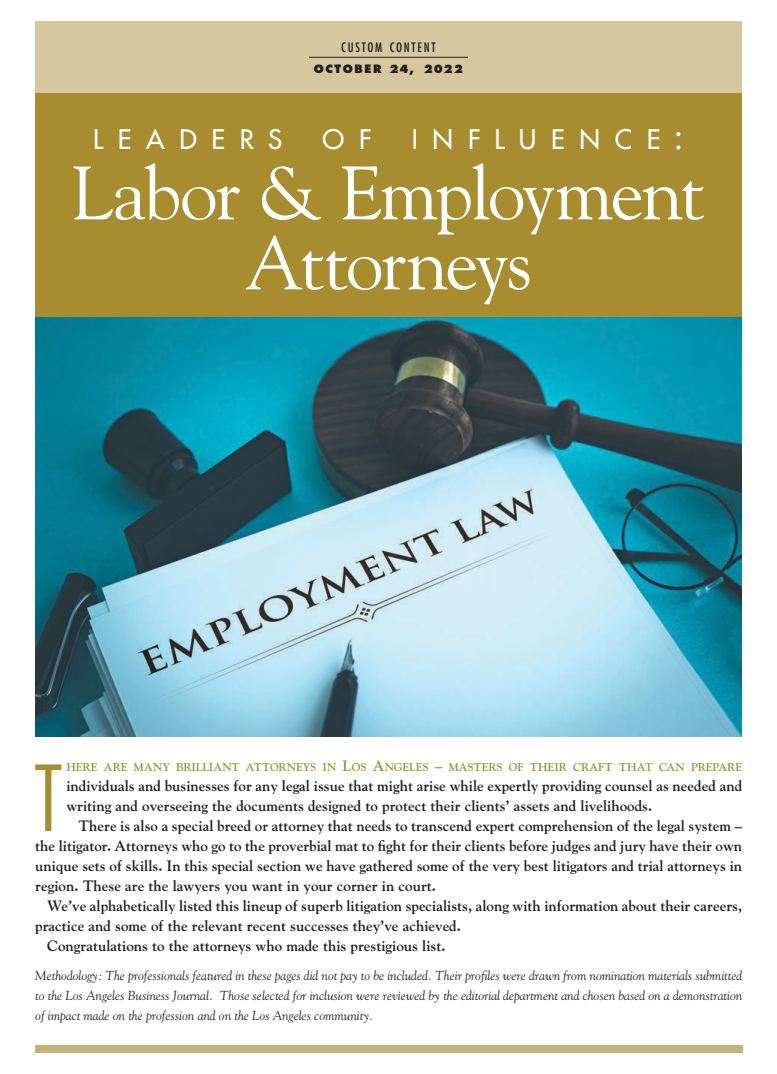
<style>
.page{position:relative;width:777px;height:1074px;background:#fff}
.page>*{position:absolute;margin:0;border:0;box-sizing:border-box;transform-origin:0 0}
.t1{font:300 condensed 88.3px "Futura Std";color:#a78d30}
.t2{font:75px/70px "Goudy Std";letter-spacing:-.03em;color:#fff;text-align:center}
.t3{font:500 26.2px "Futura Std";letter-spacing:.56em;color:#fff}
.t4{font:700 15px/20px "Goudy Std";color:#231f20}
.t5{font:italic 13px/20px "Goudy Std";color:#231f20;text-align:justify}
.t6{font:condensed 12.8px "Futura Std";letter-spacing:.135em;color:#231f20}
.t7{font:700 11.2px "Goudy Std";letter-spacing:-.005em;color:#a78d30}
.t8{font:800 11.2px "Futura Std";letter-spacing:.145em;color:#231f20}
.s1{font-size:11px}
.s2{font-size:35px}
.s3{font-size:15px}
</style>
<div class="page">
<div style="left:35px;top:21px;width:707px;height:72px;background:#d5c79e"></div>
<div style="left:35px;top:1045px;width:707px;height:8px;background:#c5b277"></div>
<hr style="left:309px;top:57px;width:159px;height:1px;background:#231f20">
<img style="left:35px;top:316px;width:707px;height:420px">
<div style="left:35px;top:93px;width:707px;height:223px;background:#a78d30"></div>
<p class="t6" style="left:341px;top:39px;width:96px">CUSTOM CONTENT</p>
<p class="t8" style="left:314px;top:62px;width:151px">OCTOBER <span class="s1">24, 2022</span></p>
<h3 class="t3" style="left:93px;top:123px;width:191px">LEADERS</h3>
<h3 class="t3" style="left:322px;top:123px;width:50px">O F</h3>
<h3 class="t3" style="left:412px;top:123px;width:274px">INFLUENCE<span class="s2">:</span></h3>
<h2 class="t2" style="left:72px;top:157px;width:634px">Labor &amp; Employment<br>Attorneys</h2>
<h1 class="t1" style="left:35px;top:746px;width:29px">T</h1>
<p class="t7" style="left:66px;top:760px;width:677px">HERE ARE MANY BRILLIANT ATTORNEYS IN <span class="s3">L</span>OS <span class="s3">A</span>NGELES <span class="s3">–</span> MASTERS OF THEIR CRAFT THAT CAN PREPARE</p>
<p class="t4" style="left:66px;top:776px;width:677px">individuals and businesses for any legal issue that might arise while expertly providing counsel as needed and writing and overseeing the documents designed to protect their clients’ assets and livelihoods.</p>
<p class="t4" style="left:35px;top:816px;width:709px;text-align:justify;text-indent:43px">There is also a special breed or attorney that needs to transcend expert comprehension of the legal system – the litigator. Attorneys who go to the proverbial mat to fight for their clients before judges and jury have their own unique sets of skills. In this special section we have gathered some of the very best litigators and trial attorneys in region. These are the lawyers you want in your corner in court.</p>
<p class="t4" style="left:47px;top:896px;width:696px">We’ve alphabetically listed this lineup of superb litigation specialists, along with information about their careers,</p>
<p class="t4" style="left:35px;top:916px;width:427px">practice and some of the relevant recent successes they’ve achieved.</p>
<p class="t4" style="left:47px;top:936px;width:400px">Congratulations to the attorneys who made this prestigious list.</p>
<p class="t5" style="left:35px;top:965px;width:709px">Methodology: The professionals featured in these pages did not pay to be included. Their profiles were drawn from nomination materials submitted to the Los Angeles Business Journal. Those selected for inclusion were reviewed by the editorial department and chosen based on a demonstration of impact made on the profession and on the Los Angeles community.</p>
</div>
